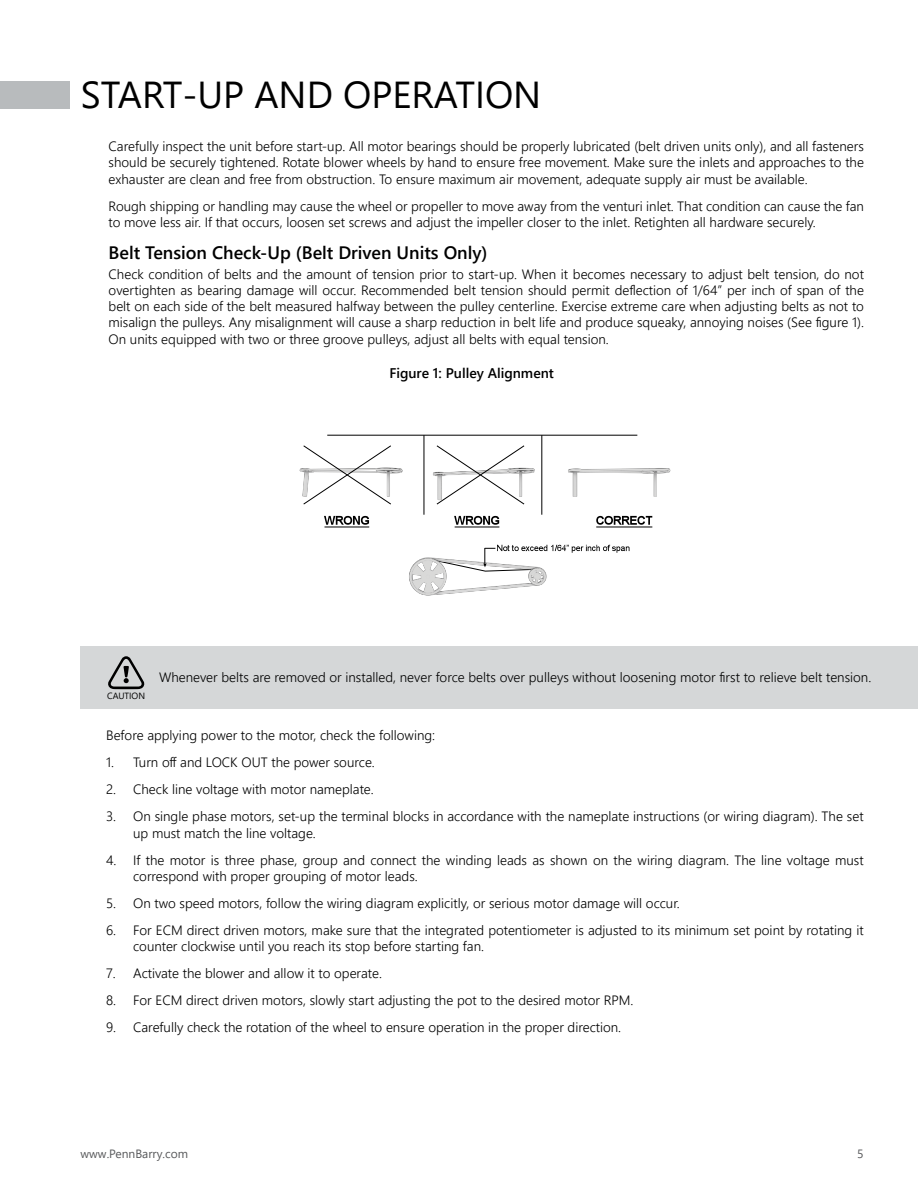
<style>
.page{position:relative;width:918px;height:1188px;background:#fff}
.page>*{position:absolute;margin:0;border:0;box-sizing:border-box;transform-origin:0 0}
.t1{font:37.5px "Segoe UI";color:#000}
.t2{font:600 18px "Segoe UI";color:#000}
.t3{font:600 13.95px "Segoe UI";color:#000}
.t4{font:300 13.5px/16.2px "Segoe UI";color:#000}
.t5{font:12px "Segoe UI";color:#58595b}
.t6{font:9px "Segoe UI";color:#000}
</style>
<div class="page">
<div style="left:0;top:81px;width:70px;height:27px;background:#b8bbbd"></div>
<div style="left:81px;top:646px;width:837px;height:63px;background:#d1d3d4"></div>
<svg style="left:108px;top:656px;width:37px;height:33px"></svg>
<img style="left:299px;top:434px;width:372px;height:162px">
<svg style="left:438px;top:545px;width:192px;height:27px"></svg>
<svg style="left:324px;top:516px;width:45px;height:9px"></svg>
<hr style="left:325px;top:526px;width:44px;height:1px;background:#000">
<svg style="left:454px;top:516px;width:45px;height:9px"></svg>
<hr style="left:455px;top:526px;width:44px;height:1px;background:#000">
<svg style="left:596px;top:516px;width:56px;height:9px"></svg>
<hr style="left:596px;top:526px;width:56px;height:1px;background:#000">
<svg style="left:302px;top:444px;width:90px;height:61px"></svg>
<svg style="left:436px;top:444px;width:89px;height:61px"></svg>
<hr style="left:423px;top:435px;width:1px;height:80px;background:#000">
<hr style="left:541px;top:435px;width:1px;height:80px;background:#000">
<hr style="left:327px;top:435px;width:310px;height:1px;background:#000">
<h1 class="t1" style="left:81px;top:60px;width:462px">START-UP AND OPERATION</h1>
<p class="t4" style="left:109px;top:137px;width:757px;text-align:justify">Carefully inspect the unit before start-up. All motor bearings should be properly lubricated (belt driven units only), and all fasteners should be securely tightened. Rotate blower wheels by hand to ensure free movement. Make sure the inlets and approaches to the exhauster are clean and free from obstruction. To ensure maximum air movement, adequate supply air must be available.</p>
<p class="t4" style="left:109px;top:196px;width:757px">Rough shipping or handling may cause the wheel or propeller to move away from the venturi inlet. That condition can cause the fan to move less air. If that occurs, loosen set screws and adjust the impeller closer to the inlet. Retighten all hardware securely.</p>
<h2 class="t2" style="left:109px;top:236px;width:381px">Belt Tension Check-Up (Belt Driven Units Only)</h2>
<p class="t4" style="left:109px;top:264px;width:757px;text-align:justify">Check condition of belts and the amount of tension prior to start-up. When it becomes necessary to adjust belt tension, do not overtighten as bearing damage will occur. Recommended belt tension should permit deflection of 1/64” per inch of span of the belt on each side of the belt measured halfway between the pulley centerline. Exercise extreme care when adjusting belts as not to misalign the pulleys. Any misalignment will cause a sharp reduction in belt life and produce squeaky, annoying noises (See figure 1).<br>On units equipped with two or three groove pulleys, adjust all belts with equal tension.</p>
<p class="t3" style="left:389px;top:360px;width:166px">Figure 1: Pulley Alignment</p>
<p class="t6" style="left:107px;top:687px;width:40px">CAUTION</p>
<p class="t4" style="left:159px;top:668px;width:714px">Whenever belts are removed or installed, never force belts over pulleys without loosening motor first to relieve belt tension.</p>
<p class="t4" style="left:106px;top:726px;width:331px">Before applying power to the motor, check the following:</p>
<p class="t4" style="left:106px;top:753px;width:270px">1. Turn off and LOCK OUT the power source.</p>
<p class="t4" style="left:106px;top:780px;width:269px">2. Check line voltage with motor nameplate.</p>
<p class="t4" style="left:133px;top:807px;width:732px;text-indent:-27px">3. On single phase motors, set-up the terminal blocks in accordance with the nameplate instructions (or wiring diagram). The set up must match the line voltage.</p>
<p class="t4" style="left:133px;top:850px;width:732px;text-indent:-27px">4. If the motor is three phase, group and connect the winding leads as shown on the wiring diagram. The line voltage must correspond with proper grouping of motor leads.</p>
<p class="t4" style="left:106px;top:894px;width:575px">5. On two speed motors, follow the wiring diagram explicitly, or serious motor damage will occur.</p>
<p class="t4" style="left:133px;top:921px;width:732px;text-indent:-27px">6. For ECM direct driven motors, make sure that the integrated potentiometer is adjusted to its minimum set point by rotating it counter clockwise until you reach its stop before starting fan.</p>
<p class="t4" style="left:106px;top:964px;width:277px">7. Activate the blower and allow it to operate.</p>
<p class="t4" style="left:106px;top:991px;width:529px">8. For ECM direct driven motors, slowly start adjusting the pot to the desired motor RPM.</p>
<p class="t4" style="left:106px;top:1018px;width:517px">9. Carefully check the rotation of the wheel to ensure operation in the proper direction.</p>
<p class="t5" style="left:81px;top:1142px;width:109px">www.PennBarry.com</p>
<p class="t5" style="left:857px;top:1142px;width:8px">5</p>
</div>
